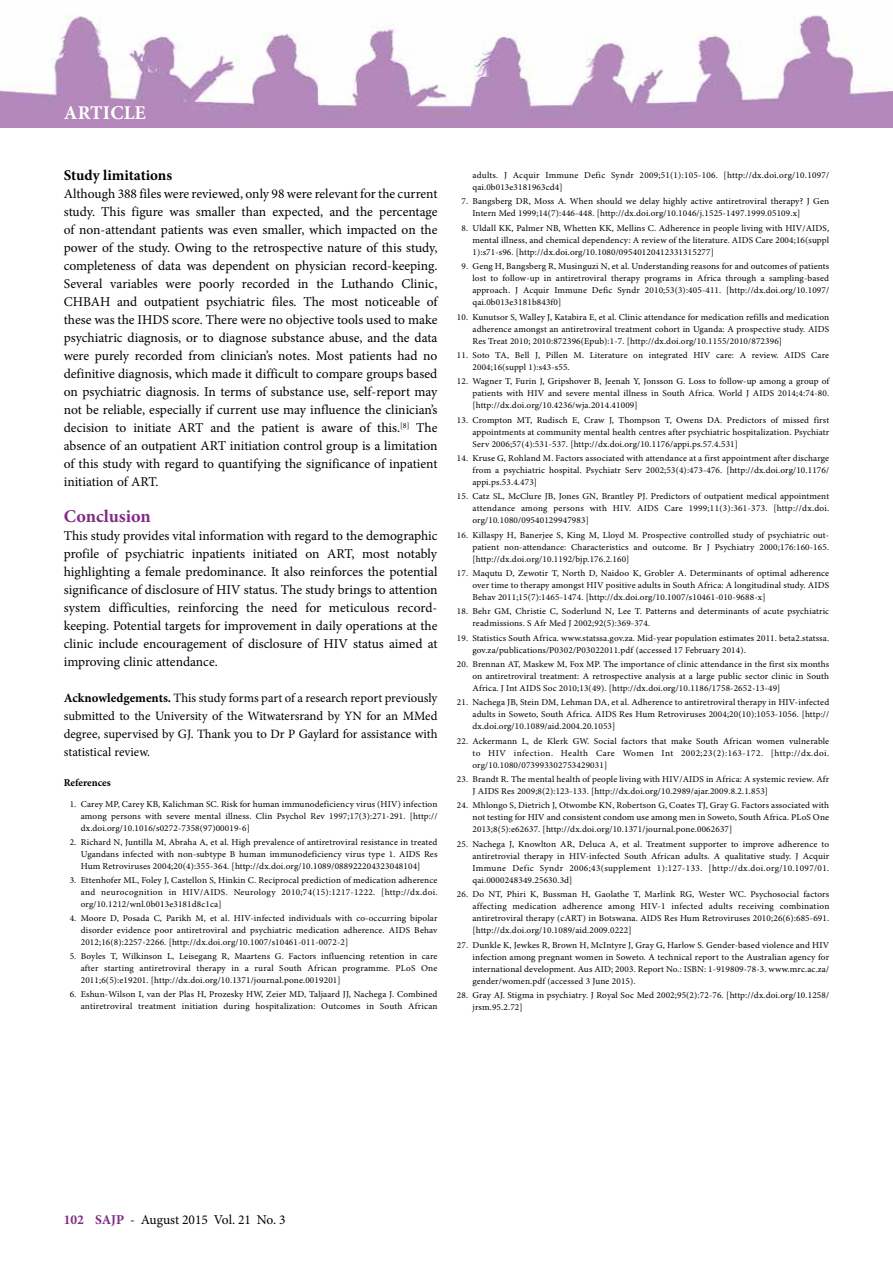
<style>
.page{position:relative;width:893px;height:1263px;background:#fff}
.page>*{position:absolute;margin:0;border:0;box-sizing:border-box;transform-origin:0 0}
.t1{font:700 19.5px "Minion Pro";letter-spacing:.01em;color:#fff}
.t2{font:700 18px "Minion Pro";color:#822a85}
.t3{font:700 15px "Minion Pro";color:#000}
.t4{font:13.5px/18px "Minion Pro";color:#000;text-align:justify}
.t5{font:12.75px/18px "Minion Pro";color:#000;text-align:justify}
.t6{font:700 10.5px "Minion Pro";letter-spacing:-.005em;color:#000}
.t7{font:9px/12.1px "Minion Pro";letter-spacing:.015em;color:#000;text-align:justify}
.s1{font-weight:700}
.s2{font-weight:700;color:#822a85}
</style>
<div class="page">
<img style="left:0;top:15px;width:893px;height:113px">
<h1 class="t1" style="left:64px;top:99px;width:84px">ARTICLE</h1>
<h3 class="t3" style="left:64px;top:165px;width:110px">Study limitations</h3>
<p class="t4" style="left:64px;top:185px;width:375px">Although 388 files were reviewed, only 98 were relevant for the current study. This figure was smaller than expected, and the percentage of non-attendant patients was even smaller, which impacted on the power of the study. Owing to the retrospective nature of this study, completeness of data was dependent on physician record-keeping.<br>Several variables were poorly recorded in the Luthando Clinic, CHBAH and outpatient psychiatric files. The most noticeable of these was the IHDS score. There were no objective tools used to make psychiatric diagnosis, or to diagnose substance abuse, and the data were purely recorded from clinician’s notes. Most patients had no definitive diagnosis, which made it difficult to compare groups based on psychiatric diagnosis. In terms of substance use, self-report may not be reliable, especially if current use may influence the clinician’s decision to initiate ART and the patient is aware of this.<sup>[8]</sup> The absence of an outpatient ART initiation control group is a limitation of this study with regard to quantifying the significance of inpatient initiation of ART.</p>
<h2 class="t2" style="left:64px;top:504px;width:89px">Conclusion</h2>
<p class="t4" style="left:64px;top:527px;width:375px">This study provides vital information with regard to the demographic profile of psychiatric inpatients initiated on ART, most notably highlighting a female predominance. It also reinforces the potential significance of disclosure of HIV status. The study brings to attention system difficulties, reinforcing the need for meticulous record&shy;keeping. Potential targets for improvement in daily operations at the clinic include encouragement of disclosure of HIV status aimed at improving clinic attendance.</p>
<h3 class="t5" style="left:64px;top:689px;width:375px"><span class="s1">Acknowledgements.</span> This study forms part of a research report previously submitted to the University of the Witwatersrand by YN for an MMed degree, supervised by GJ. Thank you to Dr P Gaylard for assistance with statistical review.</h3>
<p class="t6" style="left:64px;top:775px;width:48px">References</p>
<p class="t7" style="left:81px;top:798px;width:358px;text-indent:-11px">1. Carey MP, Carey KB, Kalichman SC. Risk for human immunodeficiency virus (HIV) infection among persons with severe mental illness. Clin Psychol Rev 1997;17(3):271-291. [http:// dx.doi.org/10.1016/s0272-7358(97)00019-6]</p>
<p class="t7" style="left:81px;top:836px;width:358px;text-indent:-11px">2. Richard N, Juntilla M, Abraha A, et al. High prevalence of antiretroviral resistance in treated Ugandans infected with non-subtype B human immunodeficiency virus type 1. AIDS Res Hum Retroviruses 2004;20(4):355-364. [http://dx.doi.org/10.1089/088922204323048104]</p>
<p class="t7" style="left:81px;top:874px;width:358px;text-indent:-11px">3. Ettenhofer ML, Foley J, Castellon S, Hinkin C. Reciprocal prediction of medication adherence and neurocognition in HIV/AIDS. Neurology 2010;74(15):1217-1222. [http://dx.doi. org/10.1212/wnl.0b013e3181d8c1ca]</p>
<p class="t7" style="left:81px;top:912px;width:358px;text-indent:-11px">4. Moore D, Posada C, Parikh M, et al. HIV-infected individuals with co-occurring bipolar disorder evidence poor antiretroviral and psychiatric medication adherence. AIDS Behav 2012;16(8):2257-2266. [http://dx.doi.org/10.1007/s10461-011-0072-2]</p>
<p class="t7" style="left:81px;top:950px;width:358px;text-indent:-11px">5. Boyles T, Wilkinson L, Leisegang R, Maartens G. Factors influencing retention in care after starting antiretroviral therapy in a rural South African programme. PLoS One 2011;6(5):e19201. [http://dx.doi.org/10.1371/journal.pone.0019201]</p>
<p class="t7" style="left:70px;top:988px;width:369px;text-align:right">6. Eshun-Wilson I, van der Plas H, Prozesky HW, Zeier MD, Taljaard JJ, Nachega J. Combined antiretroviral treatment initiation during hospitalization: Outcomes in South African</p>
<p class="t7" style="left:472px;top:169px;width:358px">adults. J Acquir Immune Defic Syndr 2009;51(1):105-106. [http://dx.doi.org/10.1097/ qai.0b013e3181963cd4]</p>
<p class="t7" style="left:472px;top:195px;width:358px;text-indent:-11px">7. Bangsberg DR, Moss A. When should we delay highly active antiretroviral therapy? J Gen<br>Intern Med 1999;14(7):446-448. [http://dx.doi.org/10.1046/j.1525-1497.1999.05109.x]</p>
<p class="t7" style="left:472px;top:222px;width:358px;text-indent:-11px">8. Uldall KK, Palmer NB, Whetten KK, Mellins C. Adherence in people living with HIV/AIDS, mental illness, and chemical dependency: A review of the literature. AIDS Care 2004;16(suppl 1):s71-s96. [http://dx.doi.org/10.1080/09540120412331315277]</p>
<p class="t7" style="left:472px;top:260px;width:358px;text-indent:-11px">9. Geng H, Bangsberg R, Musinguzi N, et al. Understanding reasons for and outcomes of patients lost to follow-up in antiretroviral therapy programs in Africa through a sampling-based approach. J Acquir Immune Defic Syndr 2010;53(3):405-411. [http://dx.doi.org/10.1097/ qai.0b013e3181b843f0]</p>
<p class="t7" style="left:472px;top:311px;width:358px;text-indent:-16px">10. Kunutsor S, Walley J, Katabira E, et al. Clinic attendance for medication refills and medication adherence amongst an antiretroviral treatment cohort in Uganda: A prospective study. AIDS Res Treat 2010; 2010:872396(Epub):1-7. [http://dx.doi.org/10.1155/2010/872396]</p>
<p class="t7" style="left:472px;top:349px;width:358px;text-indent:-16px">11. Soto TA, Bell J, Pillen M. Literature on integrated HIV care: A review. AIDS Care<br>2004;16(suppl 1):s43-s55.</p>
<p class="t7" style="left:472px;top:375px;width:358px;text-indent:-16px">12. Wagner T, Furin J, Gripshover B, Jeenah Y, Jonsson G. Loss to follow-up among a group of patients with HIV and severe mental illness in South Africa. World J AIDS 2014;4:74-80. [http://dx.doi.org/10.4236/wja.2014.41009]</p>
<p class="t7" style="left:472px;top:414px;width:358px;text-indent:-16px">13. Crompton MT, Rudisch E, Craw J, Thompson T, Owens DA. Predictors of missed first appointments at community mental health centres after psychiatric hospitalization. Psychiatr Serv 2006;57(4):531-537. [http://dx.doi.org/10.1176/appi.ps.57.4.531]</p>
<p class="t7" style="left:472px;top:452px;width:358px;text-indent:-16px">14. Kruse G, Rohland M. Factors associated with attendance at a first appointment after discharge from a psychiatric hospital. Psychiatr Serv 2002;53(4):473-476. [http://dx.doi.org/10.1176/ appi.ps.53.4.473]</p>
<p class="t7" style="left:472px;top:490px;width:358px;text-indent:-16px">15. Catz SL, McClure JB, Jones GN, Brantley PJ. Predictors of outpatient medical appointment attendance among persons with HIV. AIDS Care 1999;11(3):361-373. [http://dx.doi. org/10.1080/09540129947983]</p>
<p class="t7" style="left:472px;top:529px;width:358px;text-indent:-16px">16. Killaspy H, Banerjee S, King M, Lloyd M. Prospective controlled study of psychiatric out&shy;patient non-attendance: Characteristics and outcome. Br J Psychiatry 2000;176:160-165. [http://dx.doi.org/10.1192/bjp.176.2.160]</p>
<p class="t7" style="left:472px;top:567px;width:358px;text-indent:-16px">17. Maqutu D, Zewotir T, North D, Naidoo K, Grobler A. Determinants of optimal adherence over time to therapy amongst HIV positive adults in South Africa: A longitudinal study. AIDS Behav 2011;15(7):1465-1474. [http://dx.doi.org/10.1007/s10461-010-9688-x]</p>
<p class="t7" style="left:472px;top:605px;width:358px;text-indent:-16px">18. Behr GM, Christie C, Soderlund N, Lee T. Patterns and determinants of acute psychiatric readmissions. S Afr Med J 2002;92(5):369-374.</p>
<p class="t7" style="left:472px;top:632px;width:358px;text-indent:-16px">19. Statistics South Africa. www.statssa.gov.za. Mid-year population estimates 2011. beta2.statssa. gov.za/publications/P0302/P03022011.pdf (accessed 17 February 2014).</p>
<p class="t7" style="left:472px;top:658px;width:358px;text-indent:-16px">20. Brennan AT, Maskew M, Fox MP. The importance of clinic attendance in the first six months on antiretroviral treatment: A retrospective analysis at a large public sector clinic in South Africa. J Int AIDS Soc 2010;13(49). [http://dx.doi.org/10.1186/1758-2652-13-49]</p>
<p class="t7" style="left:472px;top:696px;width:358px;text-indent:-16px">21. Nachega JB, Stein DM, Lehman DA, et al. Adherence to antiretroviral therapy in HIV-infected adults in Soweto, South Africa. AIDS Res Hum Retroviruses 2004;20(10):1053-1056. [http:// dx.doi.org/10.1089/aid.2004.20.1053]</p>
<p class="t7" style="left:472px;top:735px;width:358px;text-indent:-16px">22. Ackermann L, de Klerk GW. Social factors that make South African women vulnerable to HIV infection. Health Care Women Int 2002;23(2):163-172. [http://dx.doi. org/10.1080/073993302753429031]</p>
<p class="t7" style="left:472px;top:773px;width:358px;text-indent:-16px">23. Brandt R. The mental health of people living with HIV/AIDS in Africa: A systemic review. Afr<br>J AIDS Res 2009;8(2):123-133. [http://dx.doi.org/10.2989/ajar.2009.8.2.1.853]</p>
<p class="t7" style="left:472px;top:799px;width:358px;text-indent:-16px">24. Mhlongo S, Dietrich J, Otwombe KN, Robertson G, Coates TJ, Gray G. Factors associated with not testing for HIV and consistent condom use among men in Soweto, South Africa. PLoS One 2013;8(5):e62637. [http://dx.doi.org/10.1371/journal.pone.0062637]</p>
<p class="t7" style="left:472px;top:838px;width:358px;text-indent:-16px">25. Nachega J, Knowlton AR, Deluca A, et al. Treatment supporter to improve adherence to antiretrovial therapy in HIV-infected South African adults. A qualitative study. J Acquir Immune Defic Syndr 2006;43(supplement 1):127-133. [http://dx.doi.org/10.1097/01. qai.0000248349.25630.3d]</p>
<p class="t7" style="left:472px;top:888px;width:358px;text-indent:-16px">26. Do NT, Phiri K, Bussman H, Gaolathe T, Marlink RG, Wester WC. Psychosocial factors affecting medication adherence among HIV-1 infected adults receiving combination antiretroviral therapy (cART) in Botswana. AIDS Res Hum Retroviruses 2010;26(6):685-691. [http://dx.doi.org/10.1089/aid.2009.0222]</p>
<p class="t7" style="left:472px;top:938px;width:358px;text-indent:-16px">27. Dunkle K, Jewkes R, Brown H, McIntyre J, Gray G, Harlow S. Gender-based violence and HIV infection among pregnant women in Soweto. A technical report to the Australian agency for international development. Aus AID; 2003. Report No.: ISBN: 1-919809-78-3. www.mrc.ac.za/ gender/women.pdf (accessed 3 June 2015).</p>
<p class="t7" style="left:472px;top:989px;width:358px;text-indent:-16px">28. Gray AJ. Stigma in psychiatry. J Royal Soc Med 2002;95(2):72-76. [http://dx.doi.org/10.1258/ jrsm.95.2.72]</p>
<h3 class="t4" style="left:64px;top:1211px;width:223px"><span class="s2">102 SAJP</span> - August 2015 Vol. 21 No. 3</h3>
</div>
